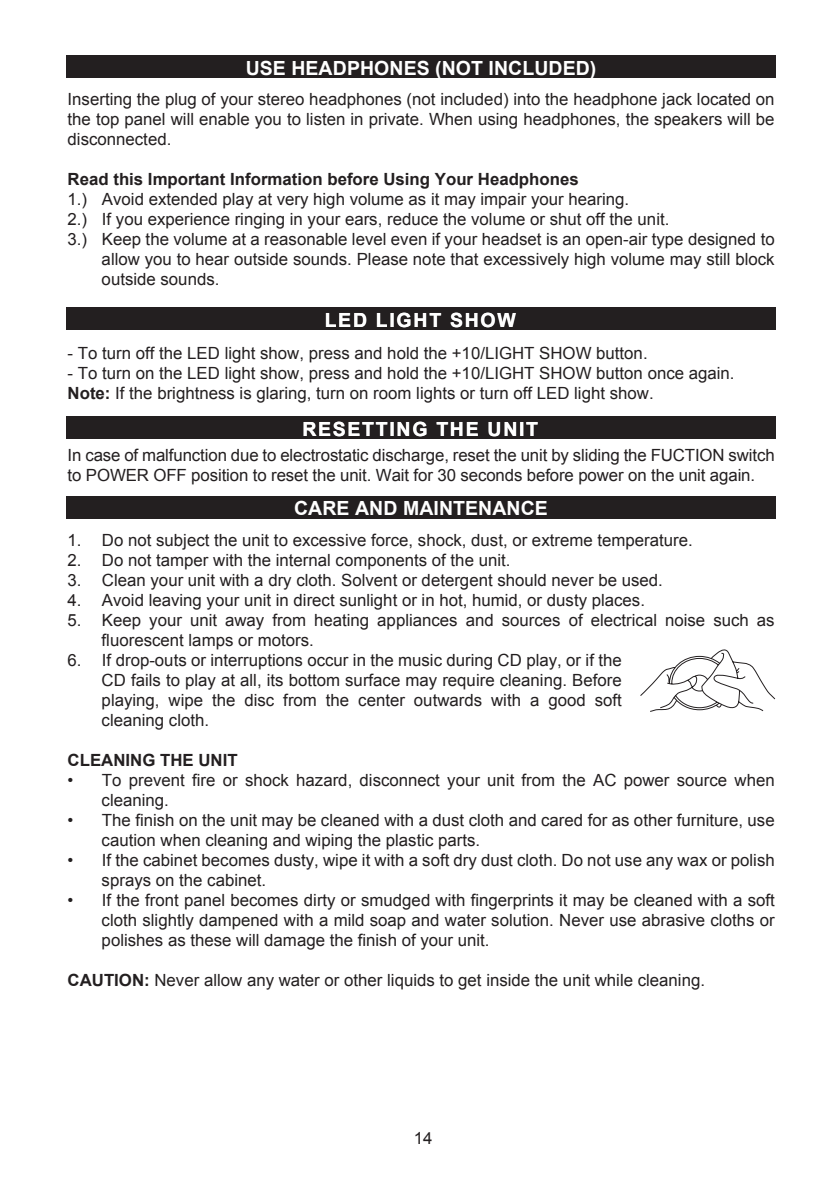
<style>
.page{position:relative;width:840px;height:1191px;background:#fff}
.page>*{position:absolute;margin:0;border:0;box-sizing:border-box;transform-origin:0 0}
.t1{font:700 19.4px "Arial";letter-spacing:.005em;color:#fff}
.t2{font:700 19.4px "Arial";letter-spacing:.085em;color:#fff}
.t3{font:700 19.4px "Arial";letter-spacing:.09em;color:#fff}
.t4{font:16.8px/20px "Arial";color:#231f20}
.t5{font:700 16.8px "Arial";color:#231f20}
.s1{font-weight:700}
</style>
<div class="page">
<div style="left:67px;top:56px;width:708px;height:22px;background:#231f20"></div>
<div style="left:67px;top:308px;width:708px;height:22px;background:#231f20"></div>
<div style="left:67px;top:417px;width:708px;height:22px;background:#231f20"></div>
<div style="left:67px;top:496px;width:708px;height:23px;background:#231f20"></div>
<svg style="left:640px;top:649px;width:135px;height:63px"></svg>
<p class="t1" style="left:245px;top:55px;width:352px">USE HEADPHONES (NOT INCLUDED)</p>
<p class="t4" style="left:68px;top:89px;width:708px;text-align:justify">Inserting the plug of your stereo headphones (not included) into the headphone jack located on the top panel will enable you to listen in private. When using headphones, the speakers will be disconnected.</p>
<p class="t5" style="left:68px;top:168px;width:512px">Read this Important Information before Using Your Headphones</p>
<p class="t4" style="left:68px;top:189px;width:562px">1.) Avoid extended play at very high volume as it may impair your hearing.</p>
<p class="t4" style="left:68px;top:209px;width:603px">2.) If you experience ringing in your ears, reduce the volume or shut off the unit.</p>
<p class="t4" style="left:68px;top:229px;width:708px">3.) Keep the volume at a reasonable level even if your headset is an open-air type designed to</p>
<p class="t4" style="left:102px;top:249px;width:674px">allow you to hear outside sounds. Please note that excessively high volume may still block</p>
<p class="t4" style="left:102px;top:269px;width:119px">outside sounds.</p>
<p class="t3" style="left:324px;top:307px;width:192px">LED LIGHT SHOW</p>
<p class="t4" style="left:68px;top:343px;width:581px">- To turn off the LED light show, press and hold the +10/LIGHT SHOW button.</p>
<p class="t4" style="left:68px;top:363px;width:668px">- To turn on the LED light show, press and hold the +10/LIGHT SHOW button once again.<br><span class="s1">Note:</span> If the brightness is glaring, turn on room lights or turn off LED light show.</p>
<p class="t2" style="left:302px;top:416px;width:237px">RESETTING THE UNIT</p>
<p class="t4" style="left:68px;top:446px;width:708px">In case of malfunction due to electrostatic discharge, reset the unit by sliding the FUCTION switch to POWER OFF position to reset the unit. Wait for 30 seconds before power on the unit again.</p>
<p class="t1" style="left:294px;top:495px;width:255px">CARE AND MAINTENANCE</p>
<p class="t4" style="left:68px;top:530px;width:626px">1. Do not subject the unit to excessive force, shock, dust, or extreme temperature.</p>
<p class="t4" style="left:68px;top:550px;width:444px">2. Do not tamper with the internal components of the unit.</p>
<p class="t4" style="left:68px;top:570px;width:596px">3. Clean your unit with a dry cloth. Solvent or detergent should never be used.</p>
<p class="t4" style="left:68px;top:590px;width:578px">4. Avoid leaving your unit in direct sunlight or in hot, humid, or dusty places.</p>
<p class="t4" style="left:102px;top:610px;width:674px;text-indent:-34px">5. Keep your unit away from heating appliances and sources of electrical noise such as fluorescent lamps or motors.</p>
<p class="t4" style="left:102px;top:650px;width:521px;text-align:justify;text-indent:-34px">6. If drop-outs or interruptions occur in the music during CD play, or if the CD fails to play at all, its bottom surface may require cleaning. Before playing, wipe the disc from the center outwards with a good soft cleaning cloth.</p>
<p class="t5" style="left:68px;top:749px;width:171px">CLEANING THE UNIT</p>
<p class="t4" style="left:102px;top:770px;width:674px;text-indent:-34px">• To prevent fire or shock hazard, disconnect your unit from the AC power source when cleaning.</p>
<p class="t4" style="left:102px;top:810px;width:674px;text-indent:-34px">• The finish on the unit may be cleaned with a dust cloth and cared for as other furniture, use caution when cleaning and wiping the plastic parts.</p>
<p class="t4" style="left:102px;top:850px;width:674px;text-indent:-34px">• If the cabinet becomes dusty, wipe it with a soft dry dust cloth. Do not use any wax or polish sprays on the cabinet.</p>
<p class="t4" style="left:102px;top:890px;width:674px;text-align:justify;text-indent:-34px">• If the front panel becomes dirty or smudged with fingerprints it may be cleaned with a soft cloth slightly dampened with a mild soap and water solution. Never use abrasive cloths or polishes as these will damage the finish of your unit.</p>
<p class="t4" style="left:68px;top:970px;width:638px"><span class="s1">CAUTION:</span> Never allow any water or other liquids to get inside the unit while cleaning.</p>
<p class="t4" style="left:413px;top:1128px;width:20px">14</p>
</div>
